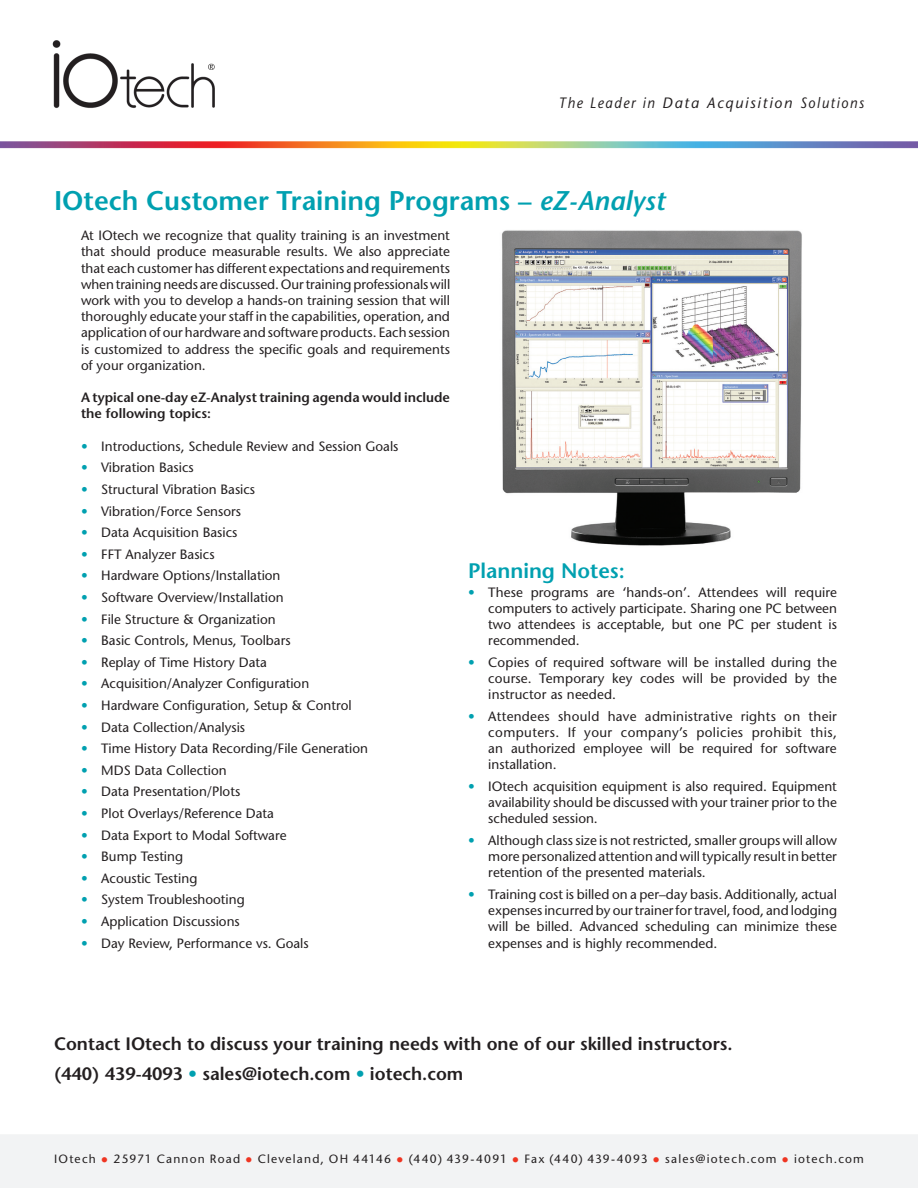
<style>
.page{position:relative;width:918px;height:1188px;background:#fff}
.page>*{position:absolute;margin:0;border:0;box-sizing:border-box;transform-origin:0 0}
.t1{font:600 27px "Stone Sans";color:#00a0b0}
.t2{font:600 21px "Stone Sans";color:#00a0b0}
.t3{font:600 18px/29.7px "Stone Sans";color:#231f20}
.t4{font:italic 15px "Stone Sans";letter-spacing:.12em;color:#231f20;scale:.9 1}
.t5{font:13.5px/16.2px "Stone Sans";color:#231f20;text-align:justify}
.t6{font:600 13.5px/16.2px "Stone Sans";color:#231f20}
.t7{font:12px "Stone Sans";letter-spacing:.1em;color:#231f20}
.s1{font-style:italic}
.s2{color:#00a0b0}
.s3{font-size:15px;color:#ef3522}
</style>
<div class="page">
<img style="left:0;top:40px;width:918px;height:1148px">
<img style="left:468px;top:223px;width:369px;height:332px">
<p class="t4" style="left:559px;top:94px;width:341px">The Leader in Data Acquisition Solutions</p>
<h1 class="t1" style="left:54px;top:184px;width:612px">IOtech Customer Training Programs – <span class="s1">eZ-Analyst</span></h1>
<p class="t5" style="left:81px;top:227px;width:371px">At IOtech we recognize that quality training is an investment that should produce measurable results. We also appreciate that each customer has different expectations and requirements when training needs are discussed. Our training professionals will work with you to develop a hands-on training session that will thoroughly educate your staff in the capabilities, operation, and application of our hardware and software products. Each session is customized to address the specific goals and requirements of your organization.</p>
<p class="t6" style="left:81px;top:389px;width:371px">A typical one-day eZ-Analyst training agenda would include the following topics:</p>
<p class="t5" style="left:81px;top:438px;width:319px"><span class="s2">•</span> Introductions, Schedule Review and Session Goals</p>
<p class="t5" style="left:81px;top:460px;width:114px"><span class="s2">•</span> Vibration Basics</p>
<p class="t5" style="left:81px;top:481px;width:176px"><span class="s2">•</span> Structural Vibration Basics</p>
<p class="t5" style="left:81px;top:503px;width:162px"><span class="s2">•</span> Vibration/Force Sensors</p>
<p class="t5" style="left:81px;top:524px;width:158px"><span class="s2">•</span> Data Acquisition Basics</p>
<p class="t5" style="left:81px;top:546px;width:135px"><span class="s2">•</span> FFT Analyzer Basics</p>
<p class="t5" style="left:81px;top:568px;width:201px"><span class="s2">•</span> Hardware Options/Installation</p>
<p class="t5" style="left:81px;top:589px;width:204px"><span class="s2">•</span> Software Overview/Installation</p>
<p class="t5" style="left:81px;top:611px;width:196px"><span class="s2">•</span> File Structure &amp; Organization</p>
<p class="t5" style="left:81px;top:632px;width:211px"><span class="s2">•</span> Basic Controls, Menus, Toolbars</p>
<p class="t5" style="left:81px;top:654px;width:187px"><span class="s2">•</span> Replay of Time History Data</p>
<p class="t5" style="left:81px;top:676px;width:230px"><span class="s2">•</span> Acquisition/Analyzer Configuration</p>
<p class="t5" style="left:81px;top:697px;width:272px"><span class="s2">•</span> Hardware Configuration, Setup &amp; Control</p>
<p class="t5" style="left:81px;top:719px;width:166px"><span class="s2">•</span> Data Collection/Analysis</p>
<p class="t5" style="left:81px;top:740px;width:289px"><span class="s2">•</span> Time History Data Recording/File Generation</p>
<p class="t5" style="left:81px;top:762px;width:147px"><span class="s2">•</span> MDS Data Collection</p>
<p class="t5" style="left:81px;top:784px;width:161px"><span class="s2">•</span> Data Presentation/Plots</p>
<p class="t5" style="left:81px;top:805px;width:194px"><span class="s2">•</span> Plot Overlays/Reference Data</p>
<p class="t5" style="left:81px;top:827px;width:207px"><span class="s2">•</span> Data Export to Modal Software</p>
<p class="t5" style="left:81px;top:848px;width:104px"><span class="s2">•</span> Bump Testing</p>
<p class="t5" style="left:81px;top:870px;width:118px"><span class="s2">•</span> Acoustic Testing</p>
<p class="t5" style="left:81px;top:892px;width:165px"><span class="s2">•</span> System Troubleshooting</p>
<p class="t5" style="left:81px;top:913px;width:160px"><span class="s2">•</span> Application Discussions</p>
<p class="t5" style="left:81px;top:935px;width:229px"><span class="s2">•</span> Day Review, Performance vs. Goals</p>
<h2 class="t2" style="left:468px;top:557px;width:158px">Planning Notes:</h2>
<p class="t5" style="left:488px;top:584px;width:350px;text-indent:-20px"><span class="s2">•</span> These programs are ‘hands-on’. Attendees will require computers to actively participate. Sharing one PC between two attendees is acceptable, but one PC per student is recommended.</p>
<p class="t5" style="left:488px;top:654px;width:350px;text-indent:-20px"><span class="s2">•</span> Copies of required software will be installed during the course. Temporary key codes will be provided by the instructor as needed.</p>
<p class="t5" style="left:488px;top:708px;width:350px;text-indent:-20px"><span class="s2">•</span> Attendees should have administrative rights on their computers. If your company’s policies prohibit this, an authorized employee will be required for software installation.</p>
<p class="t5" style="left:488px;top:778px;width:350px;text-indent:-20px"><span class="s2">•</span> IOtech acquisition equipment is also required. Equipment availability should be discussed with your trainer prior to the scheduled session.</p>
<p class="t5" style="left:488px;top:832px;width:350px;text-indent:-20px"><span class="s2">•</span> Although class size is not restricted, smaller groups will allow more personalized attention and will typically result in better retention of the presented materials.</p>
<p class="t5" style="left:488px;top:886px;width:350px;text-indent:-20px"><span class="s2">•</span> Training cost is billed on a per–day basis. Additionally, actual expenses incurred by our trainer for travel, food, and lodging will be billed. Advanced scheduling can minimize these expenses and is highly recommended.</p>
<h3 class="t3" style="left:54px;top:1029px;width:680px">Contact IOtech to discuss your training needs with one of our skilled instructors. (440) 439-4093 <span class="s2">•</span> sales@iotech.com <span class="s2">•</span> iotech.com</h3>
<p class="t7" style="left:54px;top:1152px;width:812px">IOtech <span class="s3">•</span> 25971 Cannon Road <span class="s3">•</span> Cleveland, OH 44146 <span class="s3">•</span> (440) 439-4091 <span class="s3">•</span> Fax (440) 439-4093 <span class="s3">•</span> sales@iotech.com <span class="s3">•</span> iotech.com</p>
</div>
